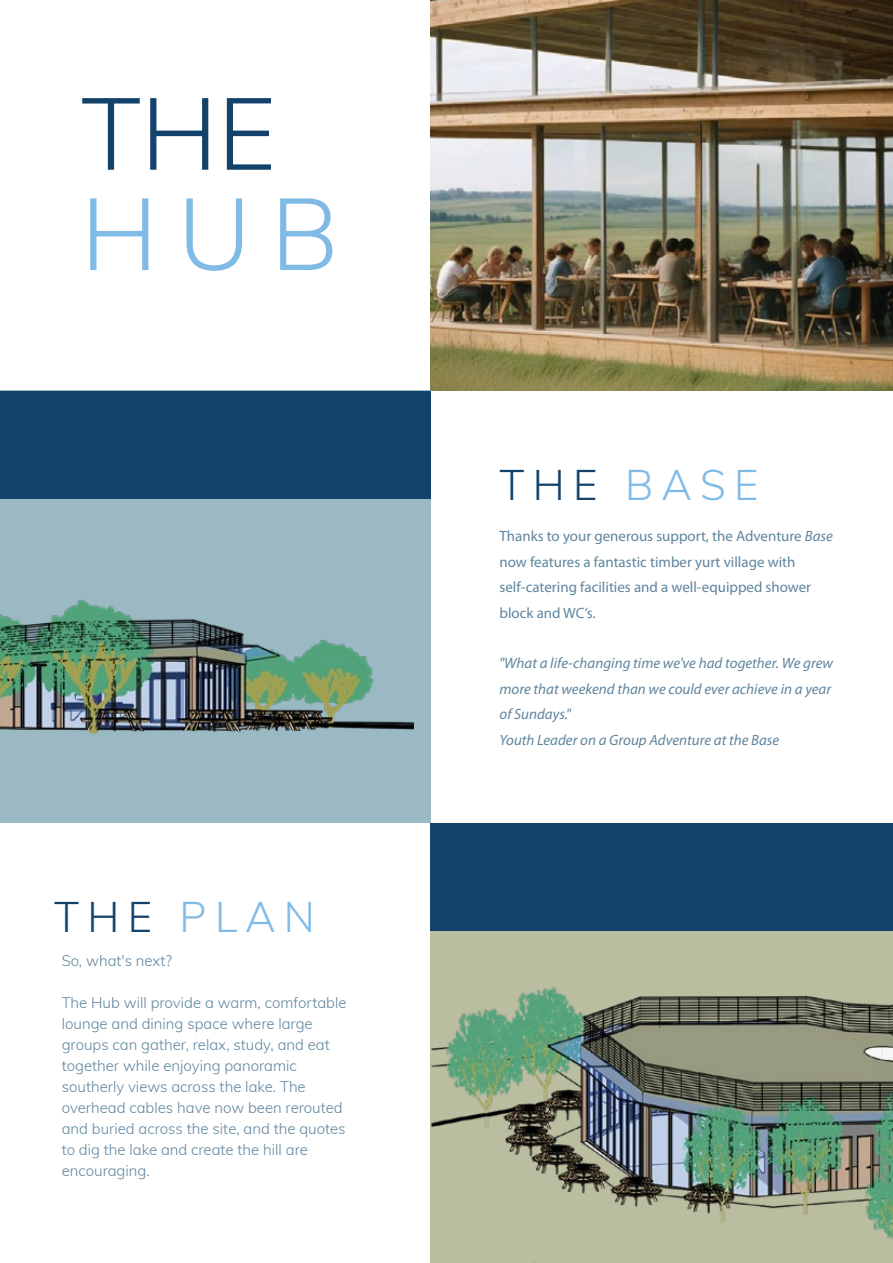
<style>
.page{position:relative;width:893px;height:1263px;background:#fff}
.page>*{position:absolute;margin:0;border:0;box-sizing:border-box;transform-origin:0 0}
.t1{font:300 100.65px "Muli";color:#13436b}
.t2{font:300 100.65px "Muli";color:#80bbe6}
.t3{font:300 41.85px "Muli";letter-spacing:.2em;color:#80bbe6}
.t4{font:300 15px/21px "Muli";color:#5e859e}
.t5{font:15px/25.5px "Myriad Pro";color:#5e859e}
.t6{font:italic 15px/25.5px "Myriad Pro";color:#5e859e}
.s1{color:#13436b}
.s2{font-style:italic}
</style>
<div class="page">
<img style="left:431px;top:0;width:462px;height:390px">
<div style="left:0;top:390px;width:431px;height:433px;background:#9bb9c3"></div>
<img style="left:0;top:498px;width:414px;height:237px">
<img style="left:431px;top:930px;width:462px;height:333px">
<div style="left:0;top:391px;width:431px;height:107px;background:#13436b"></div>
<div style="left:431px;top:823px;width:462px;height:107px;background:#13436b"></div>
<h1 class="t1" style="left:81px;top:60px;width:197px">THE</h1>
<h1 class="t2" style="left:81px;top:161px;width:259px">HUB</h1>
<h2 class="t3" style="left:54px;top:886px;width:263px"><span class="s1">THE</span> PLAN</h2>
<p class="t4" style="left:62px;top:949px;width:112px">So, what's next?</p>
<p class="t4" style="left:62px;top:991px;width:286px">The Hub will provide a warm, comfortable lounge and dining space where large groups can gather, relax, study, and eat together while enjoying panoramic southerly views across the lake. The overhead cables have now been rerouted and buried across the site, and the quotes to dig the lake and create the hill are encouraging.</p>
<h2 class="t3" style="left:499px;top:454px;width:261px"><span class="s1">THE</span> BASE</h2>
<p class="t5" style="left:499px;top:523px;width:335px">Thanks to your generous support, the Adventure <span class="s2">Base </span>now features a fantastic timber yurt village with self-catering facilities and a well-equipped shower block and WC’s.</p>
<p class="t6" style="left:499px;top:650px;width:335px">"What a life-changing time we've had together. We grew more that weekend than we could ever achieve in a year of Sundays."<br>Youth Leader on a Group Adventure at the Base</p>
</div>
